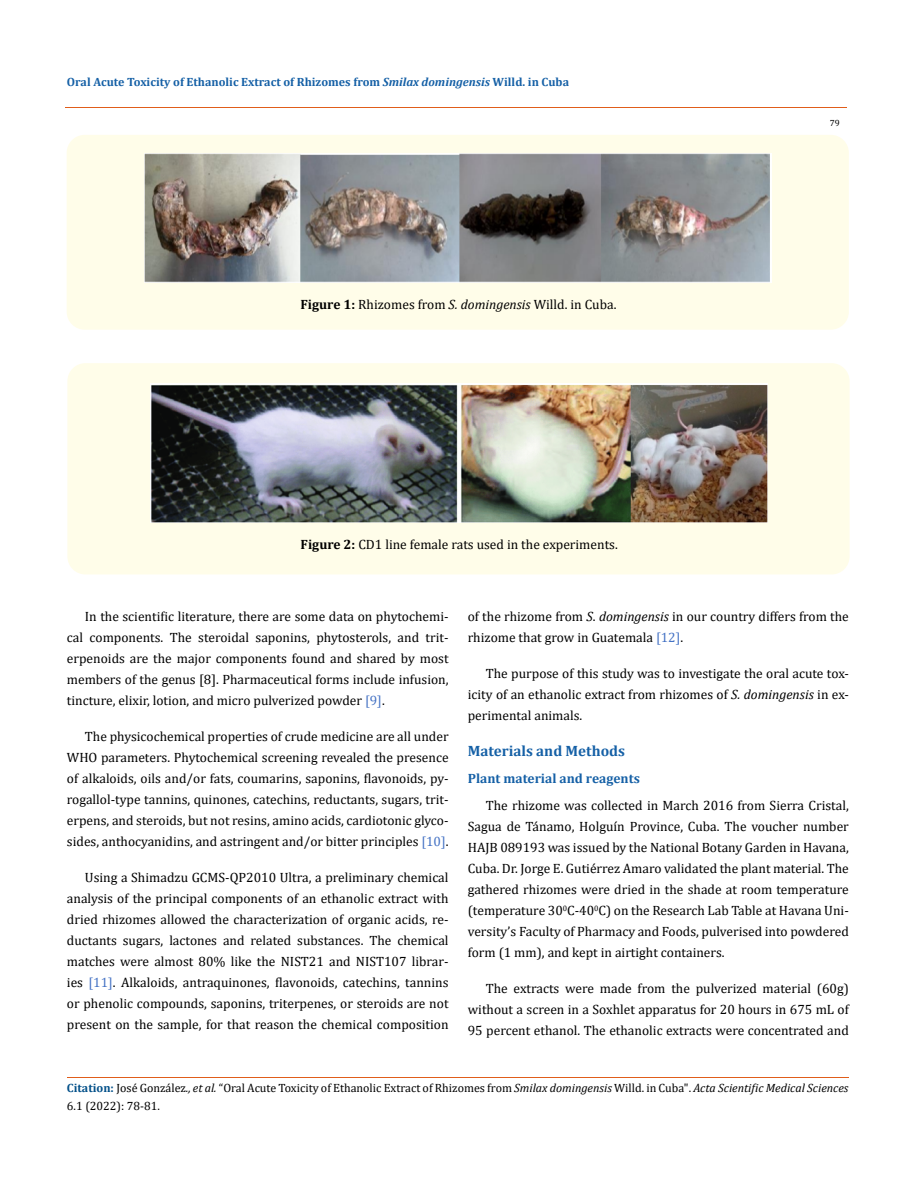
<style>
.page{position:relative;width:917px;height:1188px;background:#fff}
.page>*{position:absolute;margin:0;border:0;box-sizing:border-box;transform-origin:0 0}
.t1{font:700 15px "Cambria";color:#1560a6}
.t2{font:13.5px/21px "Cambria";color:#000;text-align:justify}
.t3{font:700 13.5px "Cambria";color:#1560a6}
.t4{font:12px/18px "Cambria";color:#000}
.t5{font:700 12px "Cambria";color:#1560a6}
.t6{font:9px "Cambria";color:#000}
.s1{font-style:italic}
.s2{font-weight:700}
.s3{color:#4472c4}
.s4{font-weight:700;color:#035089}
</style>
<div class="page">
<hr style="left:65px;top:108px;width:782px;height:1px;background:#e05d1a">
<hr style="left:67px;top:1077px;width:781px;height:1px;background:#e05d1a">
<div style="left:67px;top:135px;width:781px;height:195px;background:#fffde9;border-radius:18px"></div>
<img style="left:144px;top:153px;width:627px;height:130px">
<div style="left:67px;top:363px;width:782px;height:211px;background:#fffde9;border-radius:18px"></div>
<img style="left:151px;top:384px;width:616px;height:138px">
<p class="t5" style="left:67px;top:73px;width:503px">Oral Acute Toxicity of Ethanolic Extract of Rhizomes from <span class="s1">Smilax domingensis</span> Willd. in Cuba</p>
<p class="t2" style="left:300px;top:294px;width:317px"><span class="s2">Figure 1:</span> Rhizomes from <span class="s1">S. domingensis</span> Willd. in Cuba.</p>
<p class="t2" style="left:300px;top:534px;width:319px"><span class="s2">Figure 2:</span> CD1 line female rats used in the experiments.</p>
<p class="t6" style="left:829px;top:118px;width:11px">79</p>
<p class="t2" style="left:67px;top:606px;width:383px;text-indent:18px">In the scientific literature, there are some data on phytochemi&shy;cal components. The steroidal saponins, phytosterols, and trit&shy;erpenoids are the major components found and shared by most members of the genus [8]. Pharmaceutical forms include infusion, tincture, elixir, lotion, and micro pulverized powder <span class="s3">[9]</span>.</p>
<p class="t2" style="left:67px;top:726px;width:383px;text-indent:18px">The physicochemical properties of crude medicine are all under WHO parameters. Phytochemical screening revealed the presence of alkaloids, oils and/or fats, coumarins, saponins, flavonoids, py&shy;rogallol-type tannins, quinones, catechins, reductants, sugars, trit&shy;erpens, and steroids, but not resins, amino acids, cardiotonic glyco&shy;sides, anthocyanidins, and astringent and/or bitter principles <span class="s3">[10]</span>.</p>
<p class="t2" style="left:67px;top:867px;width:383px;text-indent:18px">Using a Shimadzu GCMS-QP2010 Ultra, a preliminary chemical analysis of the principal components of an ethanolic extract with dried rhizomes allowed the characterization of organic acids, re&shy;ductants sugars, lactones and related substances. The chemical matches were almost 80% like the NIST21 and NIST107 librar&shy;ies <span class="s3">[11]</span>. Alkaloids, antraquinones, flavonoids, catechins, tannins or phenolic compounds, saponins, triterpenes, or steroids are not present on the sample, for that reason the chemical composition</p>
<p class="t2" style="left:468px;top:606px;width:382px">of the rhizome from <span class="s1">S</span>. <span class="s1">domingensis</span> in our country differs from the rhizome that grow in Guatemala <span class="s3">[12]</span>.</p>
<p class="t2" style="left:468px;top:663px;width:382px;text-indent:18px">The purpose of this study was to investigate the oral acute tox&shy;icity of an ethanolic extract from rhizomes of <span class="s1">S. domingensis</span> in ex&shy;perimental animals.</p>
<p class="t1" style="left:468px;top:740px;width:159px">Materials and Methods</p>
<p class="t3" style="left:468px;top:769px;width:174px">Plant material and reagents</p>
<p class="t2" style="left:468px;top:795px;width:382px;text-indent:18px">The rhizome was collected in March 2016 from Sierra Cristal, Sagua de Tánamo, Holguín Province, Cuba. The voucher number HAJB 089193 was issued by the National Botany Garden in Havana, Cuba. Dr. Jorge E. Gutiérrez Amaro validated the plant material. The gathered rhizomes were dried in the shade at room temperature (temperature 30<sup>0</sup>C-40<sup>0</sup>C) on the Research Lab Table at Havana Uni&shy;versity’s Faculty of Pharmacy and Foods, pulverised into powdered form (1 mm), and kept in airtight containers.</p>
<p class="t2" style="left:468px;top:978px;width:382px;text-indent:18px">The extracts were made from the pulverized material (60g) without a screen in a Soxhlet apparatus for 20 hours in 675 mL of 95 percent ethanol. The ethanolic extracts were concentrated and</p>
<p class="t4" style="left:67px;top:1079px;width:783px"><span class="s4">Citation:</span> José González<span class="s1">., et al.</span> “Oral Acute Toxicity of Ethanolic Extract of Rhizomes from <span class="s1">Smilax domingensis</span> Willd. in Cuba". <span class="s1">Acta Scientific Medical Sciences<br></span>6.1 (2022): 78-81.</p>
</div>
